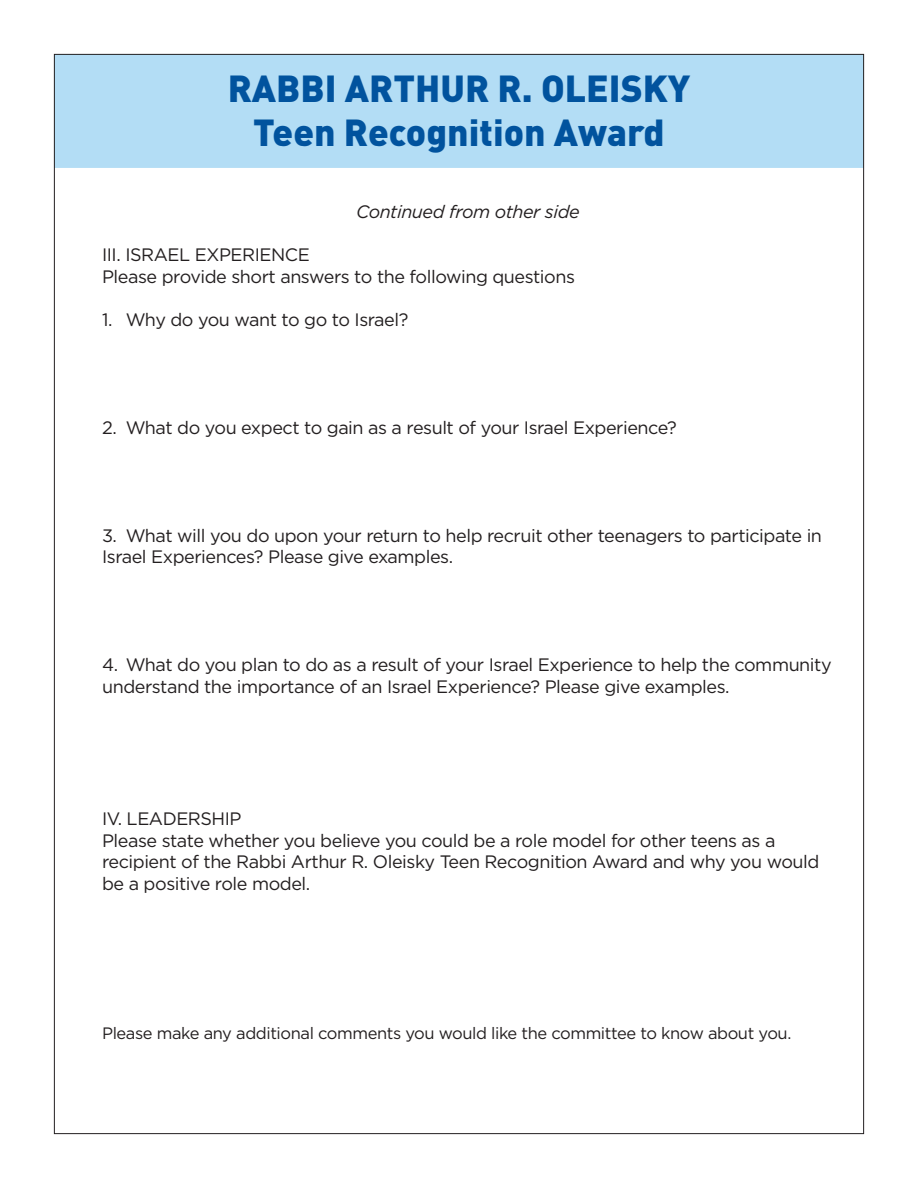
<style>
.page{position:relative;width:918px;height:1188px;background:#fff}
.page>*{position:absolute;margin:0;border:0;box-sizing:border-box;transform-origin:0 0}
.t1{font:900 37.2px/44.7px "DIN";color:#01539e;text-align:center}
.t2{font:18px/21.6px "Gotham";letter-spacing:-.025em;color:#231f20}
.t3{font:italic 18px "Gotham";letter-spacing:-.025em;color:#231f20}
.t4{font:16.5px "Gotham";letter-spacing:-.025em;color:#231f20}
</style>
<div class="page">
<div style="left:54px;top:54px;width:810px;height:114px;background:#b3ddf5"></div>
<h1 class="t1" style="left:228px;top:65px;width:464px">RABBI ARTHUR R. OLEISKY<br>Teen Recognition Award</h1>
<p class="t3" style="left:356px;top:200px;width:225px">Continued from other side</p>
<p class="t2" style="left:102px;top:243px;width:474px">III. ISRAEL EXPERIENCE<br>Please provide short answers to the following questions</p>
<p class="t2" style="left:102px;top:308px;width:308px">1. Why do you want to go to Israel?</p>
<p class="t2" style="left:102px;top:416px;width:576px">2. What do you expect to gain as a result of your Israel Experience?</p>
<p class="t2" style="left:102px;top:524px;width:721px">3. What will you do upon your return to help recruit other teenagers to participate in<br>Israel Experiences? Please give examples.</p>
<p class="t2" style="left:102px;top:654px;width:731px">4. What do you plan to do as a result of your Israel Experience to help the community understand the importance of an Israel Experience? Please give examples.</p>
<p class="t2" style="left:102px;top:807px;width:719px">IV. LEADERSHIP<br>Please state whether you believe you could be a role model for other teens as a recipient of the Rabbi Arthur R. Oleisky Teen Recognition Award and why you would be a positive role model.</p>
<p class="t4" style="left:102px;top:1023px;width:691px">Please make any additional comments you would like the committee to know about you.</p>
</div>
